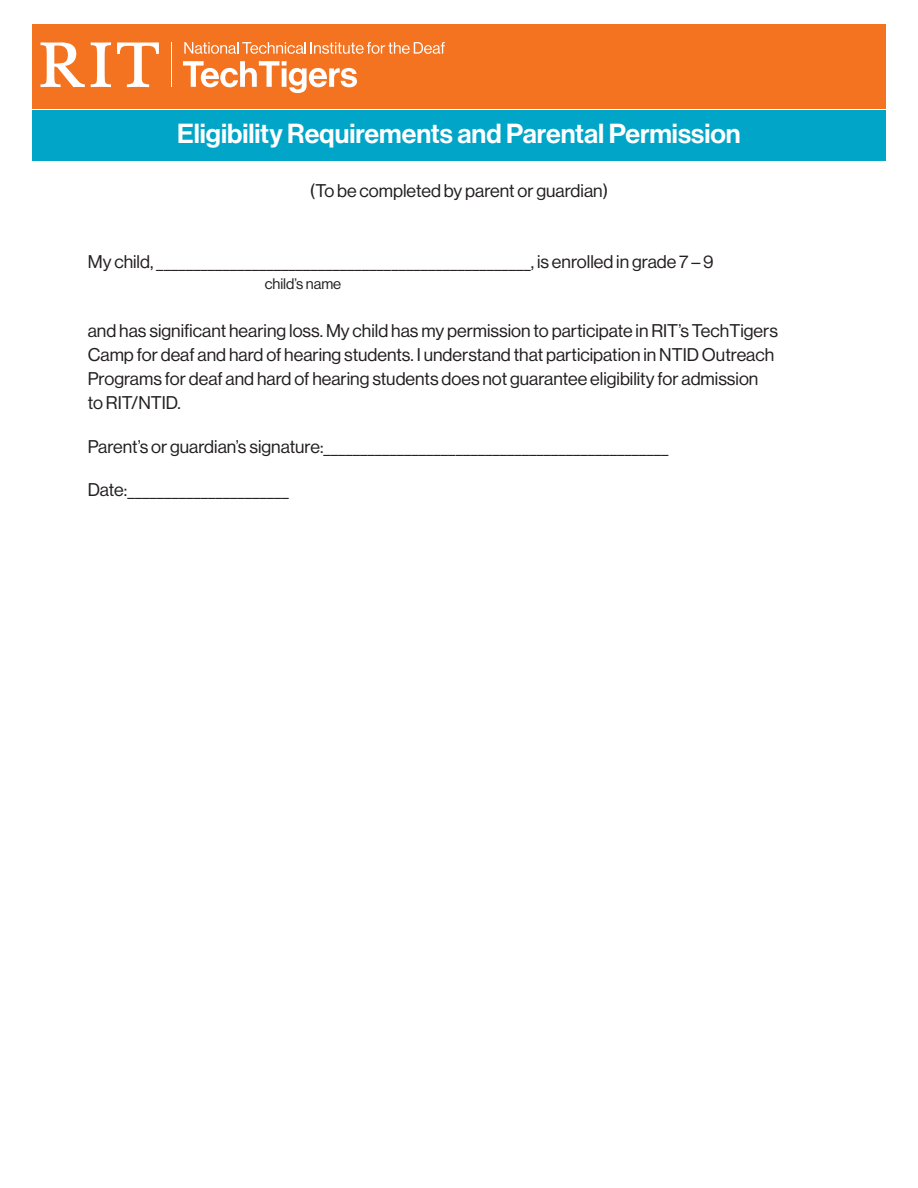
<style>
.page{position:relative;width:918px;height:1188px;background:#fff}
.page>*{position:absolute;margin:0;border:0;box-sizing:border-box;transform-origin:0 0}
.t1{font:27px "N Haas Grotesk DS Std 65 Md";color:#fff}
.t2{font:18px/24px "N Haas Grotesk DS Std 55 Rg";color:#231f20}
.t3{font:15px "N Haas Grotesk DS Std 55 Rg";color:#231f20}
</style>
<div class="page">
<div style="left:32px;top:110px;width:854px;height:50px;background:#00a5c8"></div>
<div style="left:32px;top:25px;width:854px;height:84px;background:#f47321"></div>
<hr style="left:171px;top:42px;width:1px;height:45px;background:#fff">
<svg style="left:91px;top:42px;width:20px;height:45px"></svg>
<svg style="left:117px;top:42px;width:42px;height:45px"></svg>
<svg style="left:40px;top:42px;width:45px;height:45px"></svg>
<svg style="left:184px;top:42px;width:261px;height:12px"></svg>
<svg style="left:183px;top:61px;width:174px;height:32px"></svg>
<p class="t1" style="left:177px;top:118px;width:565px">Eligibility Requirements and Parental Permission</p>
<p class="t2" style="left:310px;top:178px;width:300px">(To be completed by parent or guardian)</p>
<p class="t2" style="left:88px;top:250px;width:627px">My child, ___________________________________________________, is enrolled in grade 7 – 9</p>
<p class="t3" style="left:265px;top:276px;width:78px">child’s name</p>
<p class="t2" style="left:88px;top:319px;width:692px">and has significant hearing loss. My child has my permission to participate in RIT’s TechTigers Camp for deaf and hard of hearing students. I understand that participation in NTID Outreach Programs for deaf and hard of hearing students does not guarantee eligibility for admission to RIT/NTID.</p>
<p class="t2" style="left:88px;top:434px;width:582px">Parent’s or guardian’s signature:_______________________________________________</p>
<p class="t2" style="left:88px;top:478px;width:203px">Date:______________________</p>
</div>
